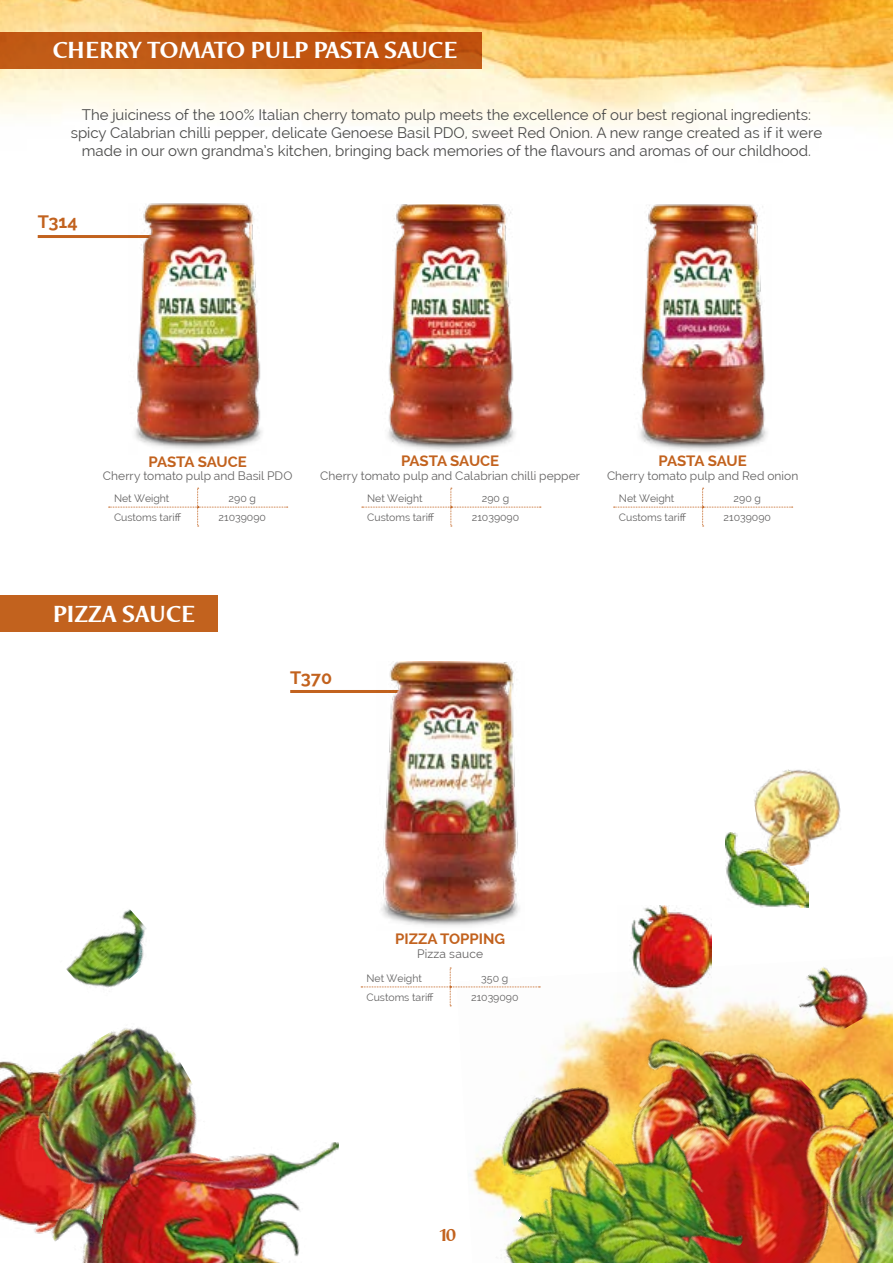
<style>
.page{position:relative;width:893px;height:1263px;background:#fff}
.page>*{position:absolute;margin:0;border:0;box-sizing:border-box;transform-origin:0 0}
.t1{font:700 24px "Odense";color:#fff}
.t2{font:700 18px "Raleway";color:#c2621e}
.t3{font:700 18px "Odense";color:#c2621e}
.t4{font:15px/18px "Raleway";color:#4a4a49;text-align:center}
.t5{font:700 15px "Raleway";letter-spacing:-.005em;color:#c2621e}
.t6{font:12px "Raleway";letter-spacing:.005em;color:#646363}
.t7{font:10.5px "Raleway";color:#646363}
</style>
<div class="page">
<img style="left:0;top:0;width:893px;height:129px">
<img style="left:541px;top:997px;width:352px;height:92px">
<img style="left:0;top:1027px;width:197px;height:236px">
<img style="left:94px;top:1137px;width:206px;height:126px">
<img style="left:491px;top:1089px;width:244px;height:174px">
<img style="left:754px;top:769px;width:87px;height:90px">
<img style="left:66px;top:909px;width:81px;height:79px">
<img style="left:129px;top:1119px;width:210px;height:90px">
<img style="left:761px;top:1022px;width:132px;height:32px">
<img style="left:735px;top:1054px;width:158px;height:209px">
<img style="left:629px;top:906px;width:82px;height:91px">
<img style="left:726px;top:832px;width:82px;height:76px">
<img style="left:788px;top:967px;width:88px;height:76px">
<hr style="left:290px;top:690px;width:129px;height:3px;background:#c2621e">
<div style="left:0;top:32px;width:482px;height:36px;background:#c15814"></div>
<div style="left:0;top:595px;width:218px;height:36px;background:#c2621e"></div>
<img style="left:381px;top:662px;width:139px;height:264px">
<hr style="left:38px;top:235px;width:128px;height:3px;background:#c2621e">
<img style="left:388px;top:205px;width:127px;height:245px">
<img style="left:135px;top:204px;width:127px;height:245px">
<img style="left:640px;top:205px;width:127px;height:245px">
<svg style="left:109px;top:488px;width:179px;height:39px"></svg>
<svg style="left:362px;top:488px;width:179px;height:39px"></svg>
<svg style="left:614px;top:488px;width:179px;height:39px"></svg>
<svg style="left:361px;top:968px;width:179px;height:38px"></svg>
<h1 class="t1" style="left:53px;top:36px;width:406px">CHERRY TOMATO PULP PASTA SAUCE</h1>
<p class="t4" style="left:71px;top:106px;width:753px">The juiciness of the 100% Italian cherry tomato pulp meets the excellence of our best regional ingredients: spicy Calabrian chilli pepper, delicate Genoese Basil PDO, sweet Red Onion. A new range created as if it were made in our own grandma’s kitchen, bringing back memories of the flavours and aromas of our childhood.</p>
<p class="t2" style="left:38px;top:212px;width:41px">T314</p>
<p class="t5" style="left:149px;top:453px;width:100px">PASTA SAUCE</p>
<p class="t6" style="left:103px;top:469px;width:191px">Cherry tomato pulp and Basil PDO</p>
<p class="t7" style="left:114px;top:492px;width:57px">Net Weight</p>
<p class="t7" style="left:229px;top:492px;width:29px">290 g</p>
<p class="t7" style="left:114px;top:511px;width:69px">Customs tariff</p>
<p class="t7" style="left:219px;top:511px;width:49px">21039090</p>
<p class="t5" style="left:401px;top:452px;width:100px">PASTA SAUCE</p>
<p class="t6" style="left:320px;top:469px;width:261px">Cherry tomato pulp and Calabrian chilli pepper</p>
<p class="t7" style="left:367px;top:492px;width:57px">Net Weight</p>
<p class="t7" style="left:482px;top:492px;width:29px">290 g</p>
<p class="t7" style="left:367px;top:511px;width:69px">Customs tariff</p>
<p class="t7" style="left:472px;top:511px;width:49px">21039090</p>
<p class="t5" style="left:658px;top:452px;width:90px">PASTA SAUE</p>
<p class="t6" style="left:607px;top:469px;width:193px">Cherry tomato pulp and Red onion</p>
<p class="t7" style="left:619px;top:492px;width:57px">Net Weight</p>
<p class="t7" style="left:734px;top:492px;width:29px">290 g</p>
<p class="t7" style="left:619px;top:511px;width:69px">Customs tariff</p>
<p class="t7" style="left:724px;top:511px;width:49px">21039090</p>
<h1 class="t1" style="left:53px;top:600px;width:144px">PIZZA SAUCE</h1>
<p class="t2" style="left:290px;top:667px;width:44px">T370</p>
<p class="t5" style="left:395px;top:930px;width:112px">PIZZA TOPPING</p>
<p class="t6" style="left:417px;top:947px;width:67px">Pizza sauce</p>
<p class="t7" style="left:366px;top:972px;width:57px">Net Weight</p>
<p class="t7" style="left:481px;top:972px;width:29px">350 g</p>
<p class="t7" style="left:366px;top:991px;width:69px">Customs tariff</p>
<p class="t7" style="left:471px;top:991px;width:49px">21039090</p>
<p class="t3" style="left:437px;top:1225px;width:20px">10</p>
</div>
